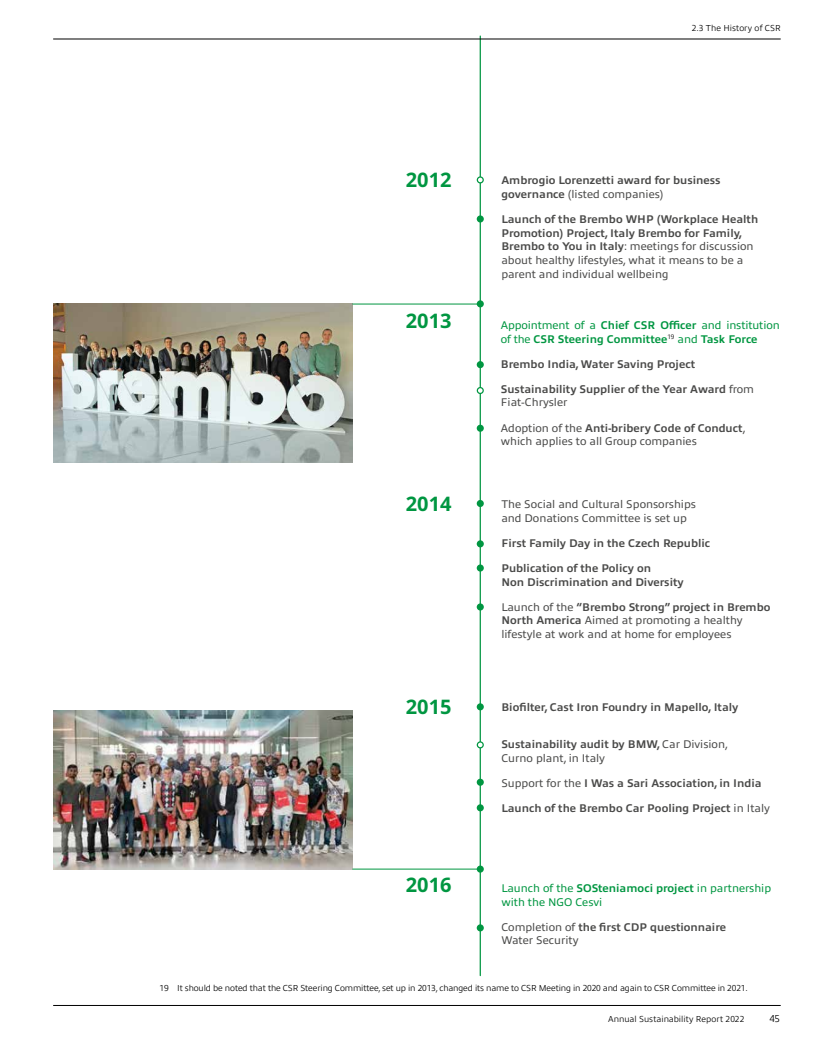
<style>
.page{position:relative;width:833px;height:1053px;background:#fff}
.page>*{position:absolute;margin:0;border:0;box-sizing:border-box;transform-origin:0 0}
.t1{font:700 20px "Noto Sans";color:#009641}
.t2{font:700 11.25px/13.8px "Allumi Pro";color:#4a4a49}
.t3{font:11.25px/13.8px "Allumi Pro";color:#4a4a49}
.t4{font:700 11.25px/13.8px "Allumi Pro";color:#009641}
.t5{font:11.25px/13.8px "Allumi Pro";color:#009641}
.t6{font:300 10px "Allumi Pro";color:#000}
.t7{font:300 8.75px "Allumi Pro";letter-spacing:-.015em;color:#000}
.t8{font:300 8.75px "Allumi Pro";letter-spacing:.005em;color:#000}
.s1{font-weight:400}
.s2{font-weight:700}
</style>
<div class="page">
<hr style="left:479px;top:36px;width:2px;height:939px;background:#009641">
<img style="left:53px;top:710px;width:299px;height:159px">
<img style="left:53px;top:304px;width:299px;height:159px">
<div style="left:477px;top:703px;width:7px;height:7px;background:#009641;border-radius:50%"></div>
<div style="left:477px;top:865px;width:7px;height:7px;background:#009641;border-radius:50%"></div>
<div style="left:477px;top:500px;width:7px;height:7px;background:#009641;border-radius:50%"></div>
<div style="left:477px;top:300px;width:7px;height:7px;background:#009641;border-radius:50%"></div>
<div style="left:477px;top:361px;width:7px;height:7px;background:#009641;border-radius:50%"></div>
<div style="left:477px;top:424px;width:7px;height:8px;background:#009641;border-radius:50%"></div>
<div style="left:477px;top:540px;width:7px;height:7px;background:#009641;border-radius:50%"></div>
<div style="left:477px;top:564px;width:7px;height:7px;background:#009641;border-radius:50%"></div>
<div style="left:477px;top:603px;width:7px;height:7px;background:#009641;border-radius:50%"></div>
<div style="left:477px;top:778px;width:7px;height:7px;background:#009641;border-radius:50%"></div>
<div style="left:477px;top:804px;width:7px;height:7px;background:#009641;border-radius:50%"></div>
<div style="left:477px;top:924px;width:7px;height:7px;background:#009641;border-radius:50%"></div>
<div style="left:477px;top:215px;width:7px;height:7px;background:#009641;border-radius:50%"></div>
<svg style="left:477px;top:177px;width:6px;height:6px"></svg>
<div style="left:477px;top:176px;width:7px;height:7px;border:1px solid #009641;border-radius:50%"></div>
<div style="left:477px;top:387px;width:7px;height:7px;border:1px solid #009641;border-radius:50%"></div>
<div style="left:477px;top:741px;width:7px;height:7px;border:1px solid #009641;border-radius:50%"></div>
<hr style="left:352px;top:304px;width:129px;height:1px;background:#009641">
<hr style="left:352px;top:868px;width:129px;height:1px;background:#009641">
<hr style="left:53px;top:1005px;width:727px;height:1px;background:#000">
<hr style="left:53px;top:39px;width:727px;height:1px;background:#000">
<p class="t8" style="left:692px;top:22px;width:90px">2.3 The History of CSR</p>
<h1 class="t1" style="left:406px;top:168px;width:47px">2012</h1>
<h1 class="t1" style="left:406px;top:309px;width:47px">2013</h1>
<p class="t2" style="left:501px;top:172px;width:221px">Ambrogio Lorenzetti award for business governance <span class="s1">(listed companies)</span></p>
<p class="t2" style="left:501px;top:211px;width:258px">Launch of the Brembo WHP (Workplace Health Promotion) Project, Italy Brembo for Family, Brembo to You in Italy<span class="s1">: meetings for discussion about healthy lifestyles, what it means to be a parent and individual wellbeing</span></p>
<p class="t4" style="left:501px;top:317px;width:280px"><span class="s1">Appointment of a</span> Chief CSR Officer <span class="s1">and institution of the</span> CSR Steering Committee<sup>19</sup> <span class="s1">and</span> Task Force</p>
<p class="t2" style="left:501px;top:356px;width:196px">Brembo India, Water Saving Project</p>
<p class="t2" style="left:501px;top:381px;width:255px">Sustainability Supplier of the Year Award <span class="s1">from<br>Fiat-Chrysler</span></p>
<p class="t3" style="left:501px;top:420px;width:246px">Adoption of the <span class="s2">Anti-bribery Code of Conduct</span>, which applies to all Group companies</p>
<h1 class="t1" style="left:406px;top:492px;width:47px">2014</h1>
<p class="t3" style="left:501px;top:496px;width:196px">The Social and Cultural Sponsorships and Donations Committee is set up</p>
<p class="t2" style="left:501px;top:535px;width:210px">First Family Day in the Czech Republic</p>
<p class="t2" style="left:501px;top:560px;width:184px">Publication of the Policy on<br>Non Discrimination and Diversity</p>
<p class="t3" style="left:501px;top:599px;width:271px">Launch of the <span class="s2">“Brembo Strong” project in Brembo<br>North America</span> Aimed at promoting a healthy lifestyle at work and at home for employees</p>
<h1 class="t1" style="left:406px;top:695px;width:47px">2015</h1>
<h1 class="t1" style="left:406px;top:873px;width:47px">2016</h1>
<p class="t2" style="left:501px;top:699px;width:238px">Biofilter, Cast Iron Foundry in Mapello, Italy</p>
<p class="t3" style="left:501px;top:736px;width:228px"><span class="s2">Sustainability audit by BMW,</span> Car Division,<br>Curno plant, in Italy</p>
<p class="t2" style="left:501px;top:775px;width:262px"><span class="s1">Support for the</span> I Was a Sari Association, in India</p>
<p class="t2" style="left:501px;top:800px;width:270px">Launch of the Brembo Car Pooling Project <span class="s1">in Italy</span></p>
<p class="t5" style="left:501px;top:880px;width:271px">Launch of the <span class="s2">SOSteniamoci project</span> in partnership with the NGO Cesvi</p>
<p class="t3" style="left:501px;top:918px;width:226px">Completion of <span class="s2">the first CDP questionnaire<br></span>Water Security</p>
<p class="t7" style="left:159px;top:981px;width:589px">19 It should be noted that the CSR Steering Committee, set up in 2013, changed its name to CSR Meeting in 2020 and again to CSR Committee in 2021.</p>
<p class="t7" style="left:608px;top:1012px;width:138px">Annual Sustainability Report 2022</p>
<p class="t6" style="left:769px;top:1011px;width:12px">45</p>
</div>
